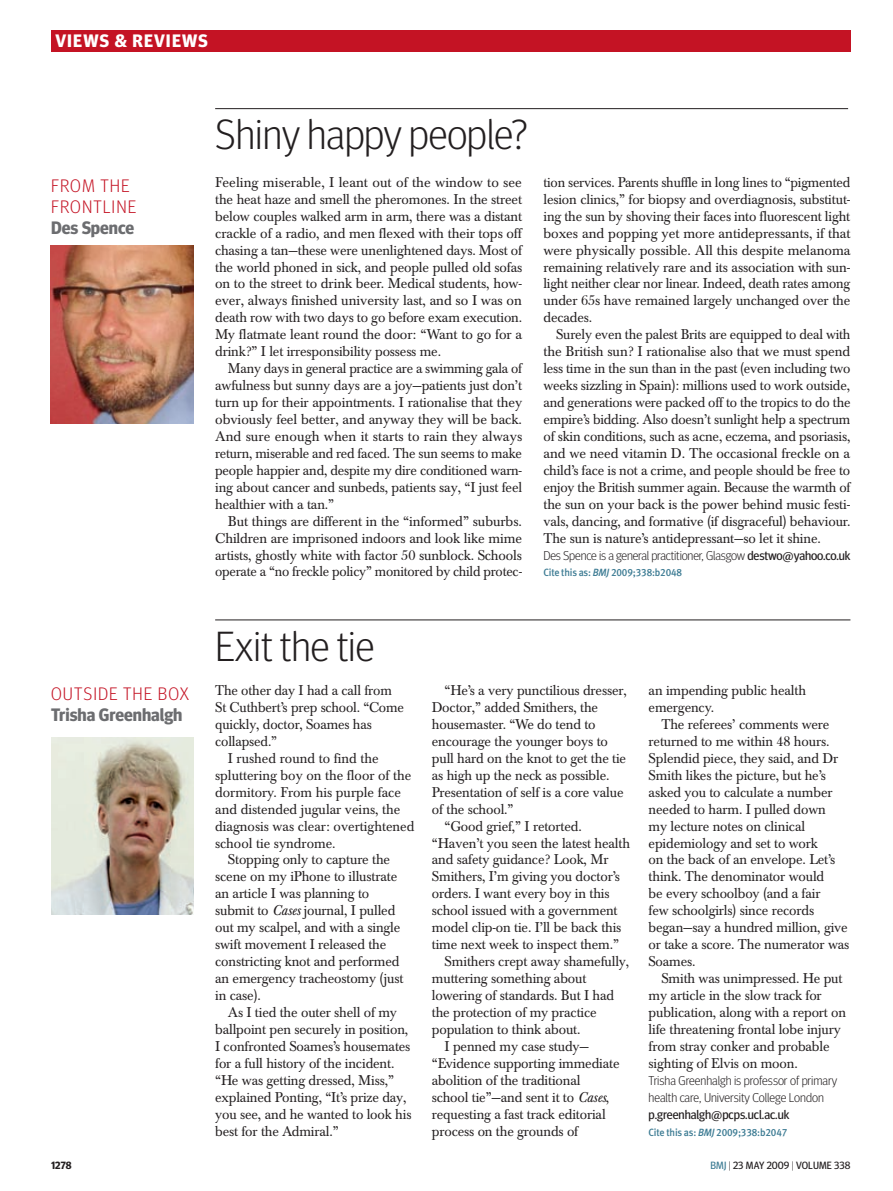
<style>
.page{position:relative;width:893px;height:1191px;background:#fff}
.page>*{position:absolute;margin:0;border:0;box-sizing:border-box;transform-origin:0 0}
.head_28_light{font:300 42px "Meta Headline OT";color:#231f20}
.slug{font:300 18px/21px "Meta Headline OT";letter-spacing:.06em;color:#c41324}
.column_author{font:700 18px "Meta Headline OT";color:#6c6d70}
.t1{font:700 18px "Meta Headline OT";letter-spacing:.06em;color:#fff}
.body_3_col_indent_r{font:13.95px/17px "Baskerville BE";letter-spacing:-.01em;color:#231f20}
.body_3_col_indent{font:13.95px/17px "Baskerville BE";letter-spacing:-.01em;color:#231f20;text-align:justify}
.body_3_col_indent-2{font:13.95px/17px "Baskerville BE";letter-spacing:-.01em;color:#231f20;text-align:justify;scale:.96 1}
.body_3_col{font:13.95px/17px "Baskerville BE";letter-spacing:-.01em;color:#231f20;text-align:justify}
.body_3_col_r_l{font:13.95px/17px "Baskerville BE";letter-spacing:-.01em;color:#231f20}
.author_biog{font:300 12.75px/17px "Meta Headline OT";letter-spacing:-.01em;color:#231f20}
.author_biog-2{font:10.5px "Meta Medium LF";letter-spacing:-.015em;color:#3c7b93;scale:.95 1}
.t2{font:10.5px "Meta Headline OT";color:#231f20}
.t3{font:700 10.5px "Meta Headline OT";color:#231f20}
.s1{font-weight:400}
.s2{font-style:italic}
.s3{color:#3c7b93}
.s4{font-weight:300}
</style>
<div class="page">
<div style="left:51px;top:30px;width:799px;height:21px;background:#c41324"></div>
<hr style="left:215px;top:108px;width:633px;height:1px;background:#231f20">
<hr style="left:215px;top:619px;width:635px;height:1px;background:#231f20">
<img style="left:51px;top:737px;width:143px;height:178px">
<img style="left:51px;top:245px;width:142px;height:179px">
<p class="t1" style="left:55px;top:30px;width:154px">VIEWS &amp; REVIEWS</p>
<p class="slug" style="left:51px;top:174px;width:87px">FROM THE<br>FRONTLINE</p>
<p class="column_author" style="left:51px;top:216px;width:85px">Des Spence</p>
<p class="head_28_light" style="left:215px;top:109px;width:314px">Shiny happy people?</p>
<p class="body_3_col" style="left:215px;top:174px;width:309px">Feeling miserable, I leant out of the window to see the heat haze and smell the pheromones. In the street below couples walked arm in arm, there was a distant crackle of a radio, and men flexed with their tops off chasing a tan—these were unenlightened days. Most of the world phoned in sick, and people pulled old sofas on to the street to drink beer. Medical students, how&shy;ever, always finished university last, and so I was on death row with two days to go before exam execution.<br>My flatmate leant round the door: “Want to go for a drink?” I let irresponsibility possess me.</p>
<p class="body_3_col_indent-2" style="left:215px;top:360px;width:321px;text-indent:13px">Many days in general practice are a swimming gala of awfulness but sunny days are a joy—patients just don’t turn up for their appointments. I rationalise that they obviously feel better, and anyway they will be back.<br>And sure enough when it starts to rain they always return, miserable and red faced. The sun seems to make people happier and, despite my dire conditioned warn&shy;ing about cancer and sunbeds, patients say, “I just feel healthier with a tan.”</p>
<p class="body_3_col_indent" style="left:215px;top:513px;width:308px;text-indent:13px">But things are different in the “informed” suburbs.<br>Children are imprisoned indoors and look like mime artists, ghostly white with factor 50 sunblock. Schools operate a “no freckle policy” monitored by child protec-</p>
<p class="body_3_col_indent-2" style="left:543px;top:174px;width:321px">tion services. Parents shuffle in long lines to “pigmented lesion clinics,” for biopsy and overdiagnosis, substitut&shy;ing the sun by shoving their faces into fluorescent light boxes and popping yet more antidepressants, if that were physically possible. All this despite melanoma remaining relatively rare and its association with sun&shy;light neither clear nor linear. Indeed, death rates among under 65s have remained largely unchanged over the decades.</p>
<p class="body_3_col_indent" style="left:543px;top:326px;width:309px;text-indent:13px">Surely even the palest Brits are equipped to deal with the British sun? I rationalise also that we must spend less time in the sun than in the past (even including two weeks sizzling in Spain): millions used to work outside, and generations were packed off to the tropics to do the empire’s bidding. Also doesn’t sunlight help a spectrum of skin conditions, such as acne, eczema, and psoriasis, and we need vitamin D. The occasional freckle on a child’s face is not a crime, and people should be free to enjoy the British summer again. Because the warmth of the sun on your back is the power behind music festi&shy;vals, dancing, and formative (if disgraceful) behaviour.<br>The sun is nature’s antidepressant—so let it shine.</p>
<p class="author_biog" style="left:543px;top:546px;width:308px">Des Spence is a general practitioner, Glasgow <span class="s1">destwo@yahoo.co.uk</span></p>
<p class="author_biog-2" style="left:543px;top:567px;width:148px">Cite this as: <span class="s2">BMJ</span> 2009;338:b2048</p>
<p class="head_28_light" style="left:215px;top:620px;width:161px">Exit the tie</p>
<p class="slug" style="left:51px;top:683px;width:139px">OUTSIDE THE BOX</p>
<p class="column_author" style="left:51px;top:704px;width:133px">Trisha Greenhalgh</p>
<p class="body_3_col_r_l" style="left:215px;top:682px;width:190px">The other day I had a call from<br>St Cuthbert’s prep school. “Come quickly, doctor, Soames has collapsed.”</p>
<p class="body_3_col_indent_r" style="left:215px;top:750px;width:201px;text-indent:13px">I rushed round to find the spluttering boy on the floor of the dormitory. From his purple face and distended jugular veins, the diagnosis was clear: overtightened school tie syndrome.</p>
<p class="body_3_col_indent_r" style="left:215px;top:851px;width:190px;text-indent:13px">Stopping only to capture the scene on my iPhone to illustrate an article I was planning to submit to <span class="s2">Cases</span> journal, I pulled out my scalpel, and with a single swift movement I released the constricting knot and performed an emergency tracheostomy (just in case).</p>
<p class="body_3_col_indent_r" style="left:215px;top:1004px;width:198px;text-indent:13px">As I tied the outer shell of my ballpoint pen securely in position,<br>I confronted Soames’s housemates for a full history of the incident. “He was getting dressed, Miss,” explained Ponting, “It’s prize day, you see, and he wanted to look his best for the Admiral.”</p>
<p class="body_3_col_indent_r" style="left:432px;top:682px;width:196px;text-indent:13px">“He’s a very punctilious dresser,<br>Doctor,” added Smithers, the housemaster. “We do tend to encourage the younger boys to pull hard on the knot to get the tie as high up the neck as possible.<br>Presentation of self is a core value of the school.”</p>
<p class="body_3_col_indent_r" style="left:432px;top:817px;width:200px;text-indent:13px">“Good grief,” I retorted. “Haven’t you seen the latest health and safety guidance? Look, Mr<br>Smithers, I’m giving you doctor’s orders. I want every boy in this school issued with a government model clip-on tie. I’ll be back this time next week to inspect them.”</p>
<p class="body_3_col_indent_r" style="left:432px;top:953px;width:199px;text-indent:13px">Smithers crept away shamefully, muttering something about lowering of standards. But I had the protection of my practice population to think about.</p>
<p class="body_3_col_indent_r" style="left:432px;top:1038px;width:189px;text-indent:13px">I penned my case study— “Evidence supporting immediate abolition of the traditional school tie”—and sent it to <span class="s2">Cases</span>, requesting a fast track editorial process on the grounds of</p>
<p class="body_3_col_indent_r" style="left:649px;top:682px;width:159px">an impending public health emergency.</p>
<p class="body_3_col_indent_r" style="left:649px;top:716px;width:202px;text-indent:13px">The referees’ comments were returned to me within 48 hours.<br>Splendid piece, they said, and Dr<br>Smith likes the picture, but he’s asked you to calculate a number needed to harm. I pulled down<br>my lecture notes on clinical epidemiology and set to work<br>on the back of an envelope. Let’s think. The denominator would<br>be every schoolboy (and a fair<br>few schoolgirls) since records began—say a hundred million, give or take a score. The numerator was<br>Soames.</p>
<p class="body_3_col_indent_r" style="left:649px;top:970px;width:199px;text-indent:13px">Smith was unimpressed. He put my article in the slow track for publication, along with a report on life threatening frontal lobe injury from stray conker and probable sighting of Elvis on moon.</p>
<p class="author_biog" style="left:649px;top:1071px;width:190px">Trisha Greenhalgh is professor of primary health care, University College London <span class="s1">p.greenhalgh@pcps.ucl.ac.uk</span></p>
<p class="author_biog-2" style="left:649px;top:1125px;width:148px">Cite this as: <span class="s2">BMJ</span> 2009;338:b2047</p>
<p class="t3" style="left:51px;top:1159px;width:22px">1278</p>
<p class="t2" style="left:710px;top:1159px;width:141px"><span class="s3">BMJ</span> <span class="s4">|</span> 23 may 2009 <span class="s4">|</span> Volume 338</p>
</div>
